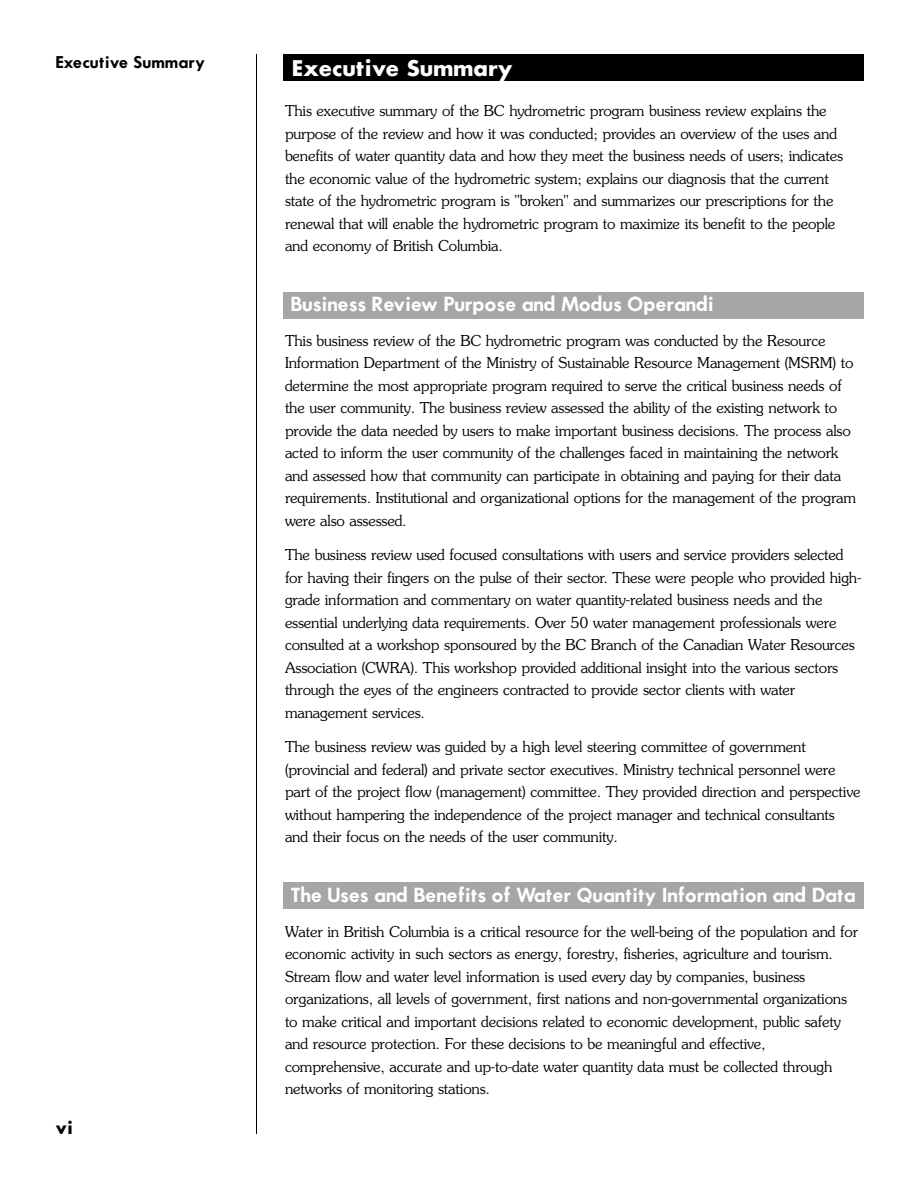
<style>
.page{position:relative;width:918px;height:1188px;background:#fff}
.page>*{position:absolute;margin:0;border:0;box-sizing:border-box;transform-origin:0 0}
.t1{font:700 21px "Futura";letter-spacing:-.015em;color:#fff}
.t2{font:600 18px "Futura";letter-spacing:-.015em;color:#fff}
.t3{font:700 16.5px "Futura";color:#000}
.t4{font:300 15px/22.5px "Souvenir";letter-spacing:-.01em;color:#000}
.t5{font:600 15px "Futura";color:#000}
</style>
<div class="page">
<div style="left:284px;top:292px;width:580px;height:27px;background:#a6a6a6"></div>
<div style="left:284px;top:882px;width:580px;height:27px;background:#a6a6a6"></div>
<hr style="left:256px;top:54px;width:1px;height:1080px;background:#000">
<div style="left:284px;top:54px;width:580px;height:27px;background:#000"></div>
<p class="t5" style="left:56px;top:55px;width:151px">Executive Summary</p>
<h1 class="t1" style="left:292px;top:58px;width:223px">Executive Summary</h1>
<p class="t4" style="left:285px;top:101px;width:560px">This executive summary of the BC hydrometric program business review explains the purpose of the review and how it was conducted; provides an overview of the uses and benefits of water quantity data and how they meet the business needs of users; indicates the economic value of the hydrometric system; explains our diagnosis that the current state of the hydrometric program is "broken" and summarizes our prescriptions for the renewal that will enable the hydrometric program to maximize its benefit to the people and economy of British Columbia.</p>
<p class="t2" style="left:290px;top:295px;width:425px">Business Review Purpose and Modus Operandi</p>
<p class="t4" style="left:285px;top:330px;width:573px">This business review of the BC hydrometric program was conducted by the Resource Information Department of the Ministry of Sustainable Resource Management (MSRM) to determine the most appropriate program required to serve the critical business needs of the user community. The business review assessed the ability of the existing network to provide the data needed by users to make important business decisions. The process also acted to inform the user community of the challenges faced in maintaining the network and assessed how that community can participate in obtaining and paying for their data requirements. Institutional and organizational options for the management of the program were also assessed.</p>
<p class="t4" style="left:285px;top:545px;width:578px">The business review used focused consultations with users and service providers selected for having their fingers on the pulse of their sector. These were people who provided high&shy;grade information and commentary on water quantity-related business needs and the essential underlying data requirements. Over 50 water management professionals were consulted at a workshop sponsoured by the BC Branch of the Canadian Water Resources Association (CWRA). This workshop provided additional insight into the various sectors through the eyes of the engineers contracted to provide sector clients with water management services.</p>
<p class="t4" style="left:285px;top:737px;width:577px">The business review was guided by a high level steering committee of government (provincial and federal) and private sector executives. Ministry technical personnel were part of the project flow (management) committee. They provided direction and perspective without hampering the independence of the project manager and technical consultants and their focus on the needs of the user community.</p>
<p class="t3" style="left:56px;top:1120px;width:19px">vi</p>
<p class="t2" style="left:290px;top:886px;width:567px">The Uses and Benefits of Water Quantity Information and Data</p>
<p class="t4" style="left:285px;top:921px;width:575px">Water in British Columbia is a critical resource for the well-being of the population and for economic activity in such sectors as energy, forestry, fisheries, agriculture and tourism.<br>Stream flow and water level information is used every day by companies, business organizations, all levels of government, first nations and non-governmental organizations to make critical and important decisions related to economic development, public safety and resource protection. For these decisions to be meaningful and effective, comprehensive, accurate and up-to-date water quantity data must be collected through networks of monitoring stations.</p>
</div>
